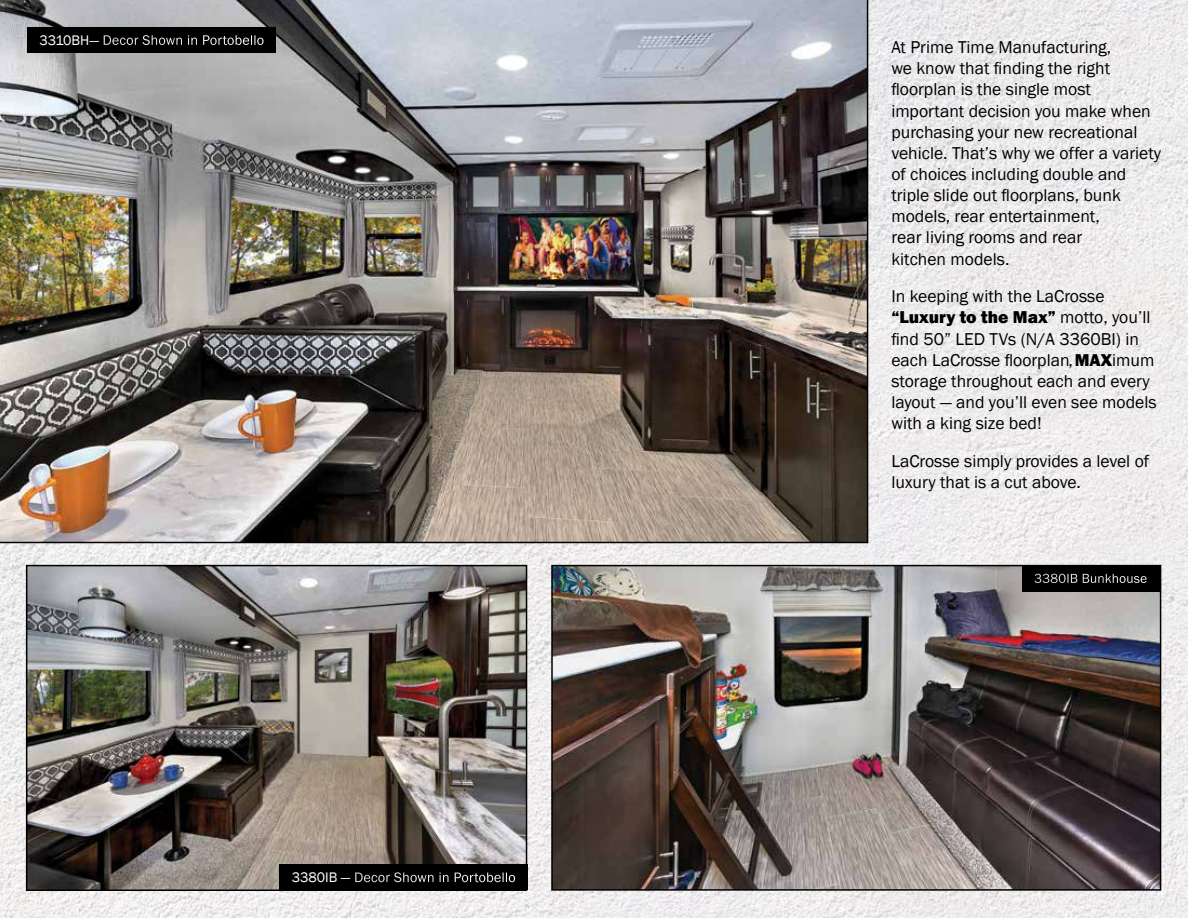
<style>
.page{position:relative;width:1188px;height:918px;background:#fff}
.page>*{position:absolute;margin:0;border:0;box-sizing:border-box;transform-origin:0 0}
.t1{font:17.7px/21.1px "Franklin Gothic";color:#000}
.t2{font:14.25px "Franklin Gothic";letter-spacing:.01em;color:#fff}
.t3{font:13.5px "Franklin Gothic";letter-spacing:.01em;color:#fff}
.s1{font-weight:800}
</style>
<div class="page">
<img style="left:0;top:0;width:1188px;height:918px">
<img style="left:0;top:0;width:868px;height:543px">
<img style="left:29px;top:568px;width:495px;height:320px">
<div style="left:26px;top:565px;width:501px;height:326px;border:2px solid #000"></div>
<img style="left:554px;top:568px;width:604px;height:320px">
<div style="left:551px;top:565px;width:610px;height:326px;border:2px solid #000"></div>
<div style="left:1022px;top:566px;width:139px;height:26px;background:#000"></div>
<div style="left:27px;top:27px;width:248px;height:26px;background:#000"></div>
<div style="left:279px;top:865px;width:248px;height:25px;background:#000"></div>
<p class="t2" style="left:39px;top:31px;width:226px">3310BH— Decor Shown in Portobello</p>
<p class="t2" style="left:292px;top:868px;width:225px">3380IB — Decor Shown in Portobello</p>
<p class="t1" style="left:891px;top:37px;width:271px">At Prime Time Manufacturing,<br>we know that finding the right floorplan is the single most important decision you make when purchasing your new recreational vehicle. That’s why we offer a variety of choices including double and triple slide out floorplans, bunk models, rear entertainment,<br>rear living rooms and rear<br>kitchen models.</p>
<p class="t1" style="left:891px;top:286px;width:267px">In keeping with the LaCrosse <span class="s1">“Luxury to the Max”</span> motto, you’ll find 50” LED TVs (N/A 3360BI) in each LaCrosse floorplan, <span class="s1">MAX</span>imum storage throughout each and every layout — and you’ll even see models with a king size bed!</p>
<p class="t1" style="left:891px;top:451px;width:259px">LaCrosse simply provides a level of luxury that is a cut above.</p>
<p class="t3" style="left:1034px;top:570px;width:115px">3380IB Bunkhouse</p>
</div>
